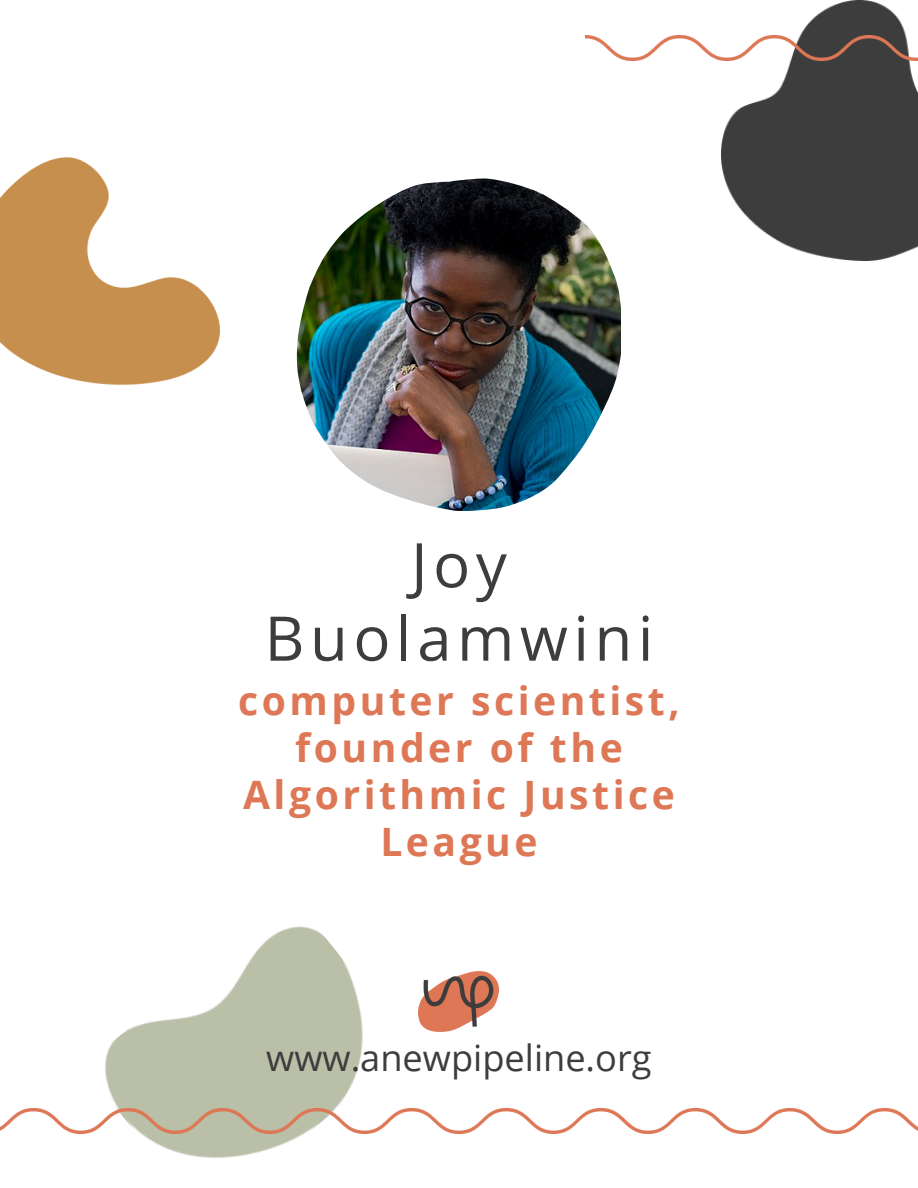
<style>
.page{position:relative;width:918px;height:1188px;background:#fff}
.page>*{position:absolute;margin:0;border:0;box-sizing:border-box;transform-origin:0 0}
.t1{font:61.65px/73.3px "Open Sans";letter-spacing:.09em;color:#3d3d3d;text-align:center}
.t2{font:700 39.15px/47px "Open Sans";letter-spacing:.09em;color:#d75;text-align:center}
.t3{font:36.15px "Open Sans";color:#3d3d3d}
</style>
<div class="page">
<img style="left:297px;top:179px;width:324px;height:332px">
<img style="left:105px;top:926px;width:309px;height:232px">
<img style="left:721px;top:0;width:197px;height:261px">
<img style="left:586px;top:36px;width:332px;height:25px">
<img style="left:0;top:157px;width:220px;height:228px">
<img style="left:0;top:1109px;width:918px;height:25px">
<img style="left:419px;top:972px;width:80px;height:59px">
<h1 class="t1" style="left:265px;top:527px;width:390px">Joy<br>Buolamwini</h1>
<p class="t2" style="left:238px;top:676px;width:443px">computer scientist, founder of the<br>Algorithmic Justice<br>League</p>
<p class="t3" style="left:266px;top:1033px;width:387px">www.anewpipeline.org</p>
</div>
